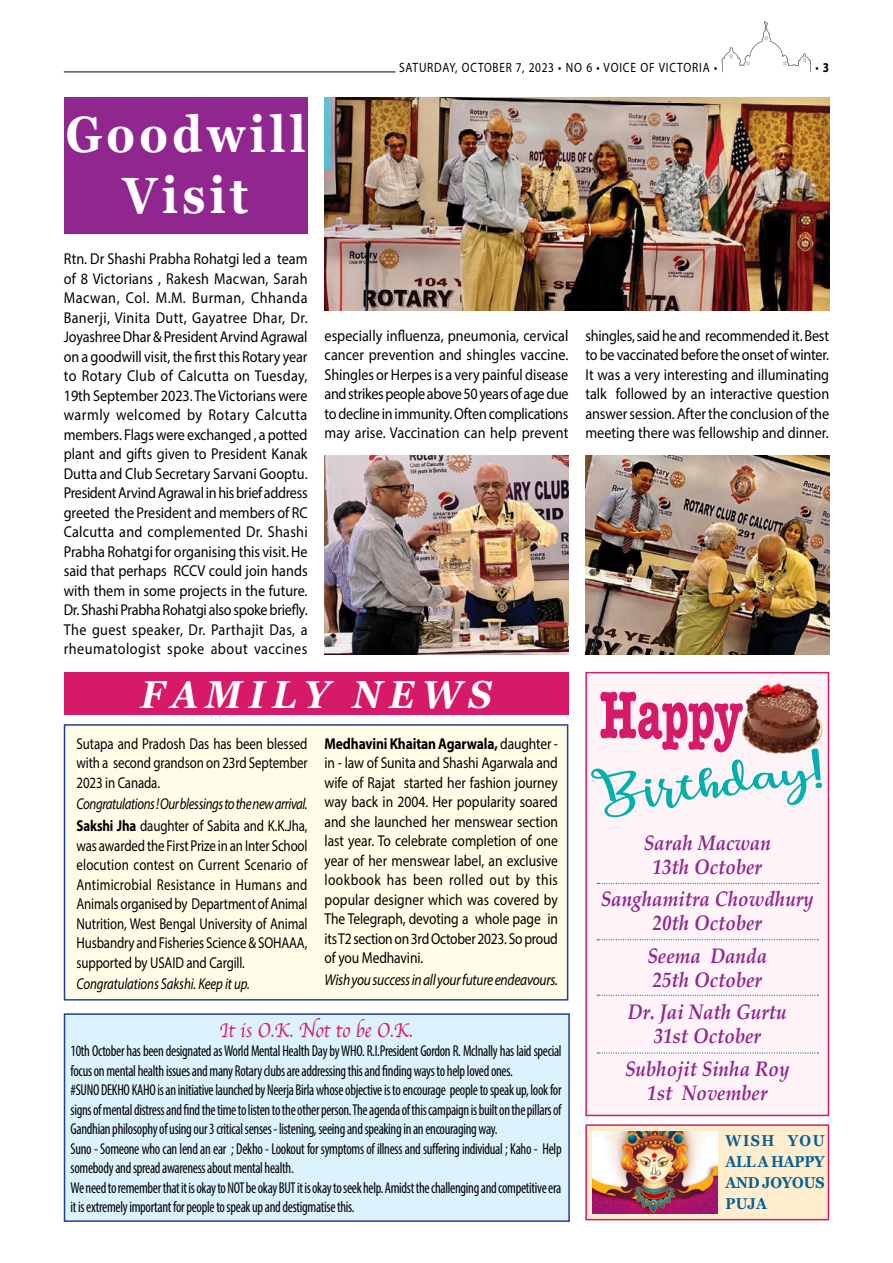
<style>
.page{position:relative;width:893px;height:1263px;background:#fff}
.page>*{position:absolute;margin:0;border:0;box-sizing:border-box;transform-origin:0 0}
.t1{font:700 51px/61.2px "Georgia";color:#fff;text-align:center;scale:.88 1}
.t2{font:italic 700 39px "Georgia";letter-spacing:.21em;color:#fff;scale:.9 1}
.t3{font:italic 700 21px/24px "Palatino Linotype";color:#90278f;text-align:center;scale:.9 1}
.t4{font:21px "Apple Chancery";color:#d61a69;scale:.9 1}
.t5{font:15.75px/19.5px "Myriad Pro";letter-spacing:-.01em;color:#000;text-align:justify;scale:.9 1}
.t6{font:condensed 15.75px/19.5px "Myriad Pro";letter-spacing:-.02em;color:#000;scale:.9 1}
.t7{font:15.75px/19.5px "Myriad Pro";letter-spacing:-.01em;color:#000;text-align:justify;scale:.86 1}
.t8{font:15.75px/19.5px "Myriad Pro";letter-spacing:-.01em;color:#000;text-align:justify;scale:.82 1}
.t9{font:italic 15.75px/21.6px "Myriad Pro";letter-spacing:-.02em;color:#000;scale:.82 1}
.t10{font:italic 15.75px "Myriad Pro";letter-spacing:-.02em;color:#000;scale:.86 1}
.t11{font:700 15.75px/21px "Georgia";letter-spacing:-.01em;color:#036196;text-align:justify;scale:.9 1}
.t12{font:13.5px "Myriad Pro";letter-spacing:.07em;color:#000;scale:.83 1}
.t13{font:13.5px "Myriad Pro";letter-spacing:.07em;color:#000;scale:.85 1}
.s1{font-weight:700}
.s2{font-weight:700;font-style:normal}
.s3{font-style:normal}
</style>
<div class="page">
<hr style="left:64px;top:72px;width:331px;height:1px;background:#000">
<svg style="left:721px;top:21px;width:90px;height:51px"></svg>
<div style="left:64px;top:98px;width:244px;height:136px;background:#90278f"></div>
<img style="left:325px;top:455px;width:243px;height:200px">
<img style="left:585px;top:455px;width:244px;height:200px">
<img style="left:325px;top:98px;width:504px;height:212px">
<div style="left:585px;top:672px;width:244px;height:444px;background:#fef3f7;border:2px solid #d61a69"></div>
<img style="left:757px;top:683px;width:66px;height:49px">
<svg style="left:591px;top:692px;width:231px;height:125px"></svg>
<svg style="left:597px;top:883px;width:221px;height:1px"></svg>
<svg style="left:597px;top:939px;width:221px;height:1px"></svg>
<svg style="left:597px;top:995px;width:221px;height:1px"></svg>
<svg style="left:597px;top:1052px;width:221px;height:1px"></svg>
<div style="left:64px;top:672px;width:504px;height:42px;background:#d61a69"></div>
<div style="left:64px;top:1013px;width:506px;height:209px;background:#dcf2fd;border:2px solid #233d94"></div>
<div style="left:64px;top:724px;width:504px;height:276px;background:#fffde7;border:2px solid #233d94"></div>
<div style="left:585px;top:1124px;width:244px;height:96px;background:#ffedce;border:2px solid #d61a69"></div>
<img style="left:593px;top:1131px;width:125px;height:82px">
<h1 class="t1" style="left:66px;top:104px;width:274px">GOODWILL<br>VISIT</h1>
<p class="t5" style="left:64px;top:249px;width:272px">Rtn. Dr Shashi Prabha Rohatgi led a team of 8 Victorians , Rakesh Macwan, Sarah Macwan, Col. M.M. Burman, Chhanda Banerji, Vinita Dutt, Gayatree Dhar, Dr.<br>Joyashree Dhar &amp; President Arvind Agrawal on a goodwill visit, the first this Rotary year to Rotary Club of Calcutta on Tuesday, 19th September 2023. The Victorians were warmly welcomed by Rotary Calcutta members. Flags were exchanged , a potted plant and gifts given to President Kanak Dutta and Club Secretary Sarvani Gooptu.<br>President Arvind Agrawal in his brief address greeted the President and members of RC Calcutta and complemented Dr. Shashi Prabha Rohatgi for organising this visit. He said that perhaps RCCV could join hands with them in some projects in the future.<br>Dr. Shashi Prabha Rohatgi also spoke briefly.<br>The guest speaker, Dr. Parthajit Das, a rheumatologist spoke about vaccines</p>
<p class="t13" style="left:399px;top:59px;width:17px">Saturday</p>
<p class="t13" style="left:455px;top:59px;width:18px">, october</p>
<p class="t12" style="left:516px;top:59px;width:244px">7, 2023 • No 6 • VOICE OF VICTORIA •</p>
<p class="t13" style="left:815px;top:59px;width:18px">• <span class="s1">3</span></p>
<p class="t5" style="left:325px;top:325px;width:273px">especially influenza, pneumonia, cervical cancer prevention and shingles vaccine.<br>Shingles or Herpes is a very painful disease and strikes people above 50 years of age due to decline in immunity. Often complications may arise. Vaccination can help prevent</p>
<p class="t5" style="left:585px;top:325px;width:272px">shingles, said he and recommended it. Best to be vaccinated before the onset of winter.<br>It was a very interesting and illuminating talk followed by an interactive question answer session. After the conclusion of the meeting there was fellowship and dinner.</p>
<h2 class="t2" style="left:141px;top:669px;width:392px">FAMILY NEWS</h2>
<p class="t8" style="left:77px;top:733px;width:283px">Sutapa and Pradosh Das has been blessed with a second grandson on 23rd September 2023 in Canada.</p>
<p class="t9" style="left:77px;top:793px;width:283px">Congratulations ! Our blessings to the new arrival.<br><span class="s2">Sakshi Jha</span> <span class="s3">daughter of Sabita and K.K.Jha,</span></p>
<p class="t8" style="left:77px;top:835px;width:283px">was awarded the First Prize in an Inter School elocution contest on Current Scenario of Antimicrobial Resistance in Humans and Animals organised by Department of Animal Nutrition, West Bengal University of Animal Husbandry and Fisheries Science &amp; SOHAAA, supported by USAID and Cargill.</p>
<p class="t9" style="left:77px;top:973px;width:213px">Congratulations Sakshi. Keep it up.</p>
<p class="t7" style="left:325px;top:733px;width:273px"><span class="s1">Medhavini Khaitan Agarwala,</span> daughter - in - law of Sunita and Shashi Agarwala and wife of Rajat started her fashion journey way back in 2004. Her popularity soared and she launched her menswear section last year. To celebrate completion of one year of her menswear label, an exclusive lookbook has been rolled out by this popular designer which was covered by The Telegraph, devoting a whole page in its T2 section on 3rd October 2023. So proud of you Medhavini.</p>
<p class="t10" style="left:325px;top:970px;width:273px">Wish you success in all your future endeavours.</p>
<h3 class="t4" style="left:219px;top:1013px;width:216px">It is O.K. Not to be O.K.</h3>
<p class="t6" style="left:71px;top:1041px;width:547px">10th October has been designated as World Mental Health Day by WHO. R.I.President Gordon R. McInally has laid special focus on mental health issues and many Rotary clubs are addressing this and finding ways to help loved ones.<br>#SUNO DEKHO KAHO is an initiative launched by Neerja Birla whose objective is to encourage people to speak up, look for signs of mental distress and find the time to listen to the other person. The agenda of this campaign is built on the pillars of Gandhian philosophy of using our 3 critical senses - listening, seeing and speaking in an encouraging way.<br>Suno - Someone who can lend an ear ; Dekho - Lookout for symptoms of illness and suffering individual ; Kaho - Help somebody and spread awareness about mental health.<br>We need to remember that it is okay to NOT be okay BUT it is okay to seek help. Amidst the challenging and competitive era it is extremely important for people to speak up and destigmatise this.</p>
<h3 class="t3" style="left:644px;top:830px;width:143px">Sarah Macwan<br>13th October</h3>
<h3 class="t3" style="left:601px;top:886px;width:238px">Sanghamitra Chowdhury<br>20th October</h3>
<h3 class="t3" style="left:647px;top:943px;width:135px;text-align:left">Seema Danda<br>25th October</h3>
<h3 class="t3" style="left:628px;top:999px;width:178px">Dr. Jai Nath Gurtu<br>31st October</h3>
<h3 class="t3" style="left:625px;top:1056px;width:184px">Subhojit Sinha Roy<br>1st November</h3>
<p class="t11" style="left:726px;top:1130px;width:112px">WISH YOU ALL A HAPPY AND JOYOUS PUJA</p>
</div>
